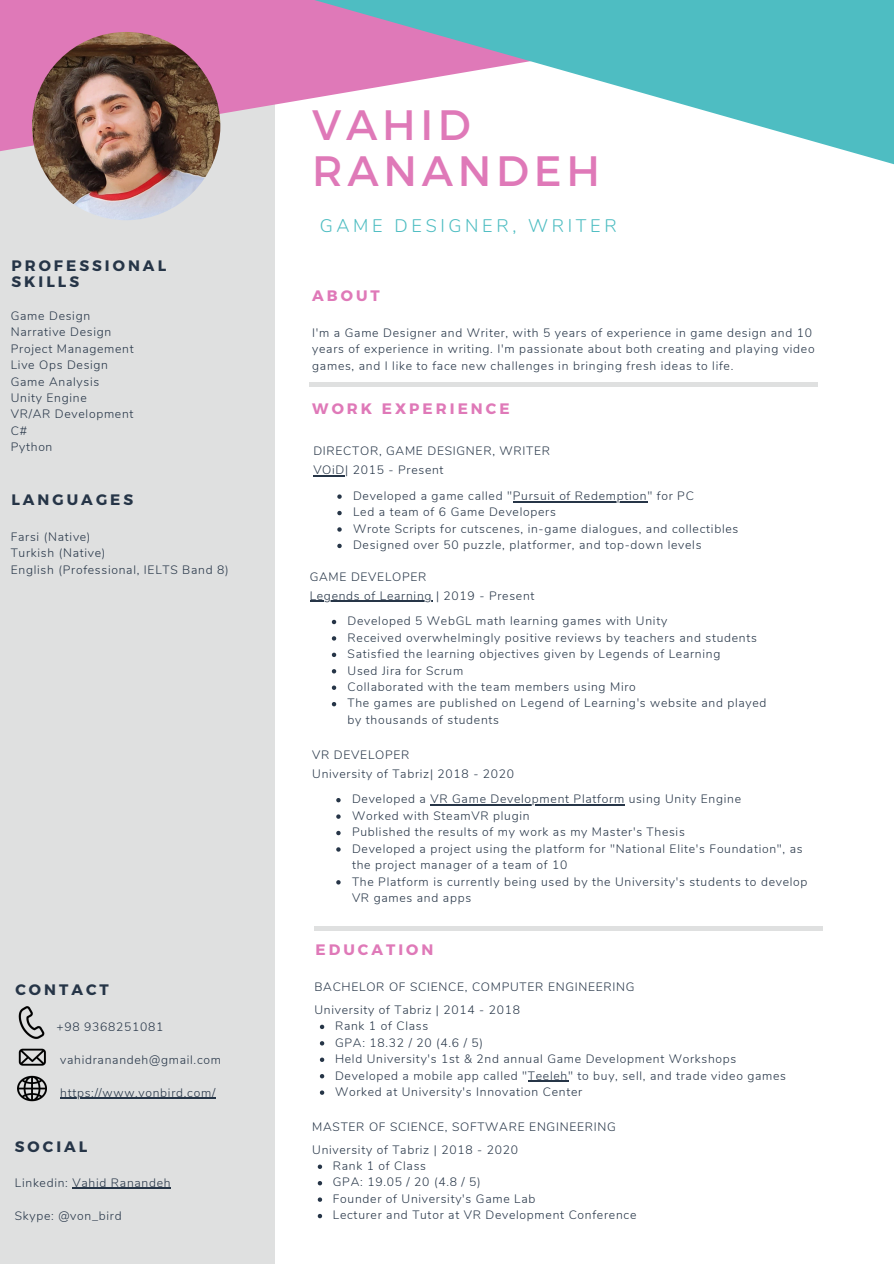
<style>
.page{position:relative;width:894px;height:1264px;background:#fff}
.page>*{position:absolute;margin:0;border:0;box-sizing:border-box;transform-origin:0 0}
.t1{font:42.45px "Montserrat";letter-spacing:.11em;color:#df79b8}
.t2{font:300 18.15px "Nunito";letter-spacing:.2em;color:#4ebdc2}
.t3{font:700 15.15px/16.5px "Montserrat";letter-spacing:.2em;color:#263547}
.t4{font:700 15.15px "Montserrat";letter-spacing:.2em;color:#df79b8}
.t5{font:300 12.15px/16.5px "Nunito";letter-spacing:.06em;color:#263547}
</style>
<div class="page">
<div style="left:0;top:49px;width:274px;height:1214px;background:#dfe0e0"></div>
<hr style="left:309px;top:382px;width:508px;height:4px;background:#dfe0e0">
<svg style="left:0;top:0;width:893px;height:208px"></svg>
<img style="left:32px;top:32px;width:188px;height:188px;border-radius:50%">
<hr style="left:314px;top:926px;width:508px;height:4px;background:#dfe0e0">
<img style="left:18px;top:1006px;width:28px;height:60px">
<img style="left:18px;top:1075px;width:28px;height:27px">
<svg style="left:320px;top:1024px;width:4px;height:5px"></svg>
<svg style="left:320px;top:1041px;width:4px;height:4px"></svg>
<svg style="left:320px;top:1057px;width:4px;height:4px"></svg>
<svg style="left:320px;top:1074px;width:4px;height:4px"></svg>
<hr style="left:528px;top:1080px;width:40px;height:1px;background:#263547">
<svg style="left:320px;top:1090px;width:4px;height:4px"></svg>
<hr style="left:313px;top:475px;width:32px;height:1px;background:#263547">
<svg style="left:337px;top:494px;width:4px;height:5px"></svg>
<hr style="left:512px;top:501px;width:135px;height:1px;background:#263547">
<svg style="left:337px;top:511px;width:4px;height:4px"></svg>
<svg style="left:337px;top:527px;width:4px;height:4px"></svg>
<svg style="left:337px;top:543px;width:4px;height:5px"></svg>
<hr style="left:309px;top:600px;width:123px;height:1px;background:#263547">
<svg style="left:332px;top:619px;width:4px;height:5px"></svg>
<svg style="left:332px;top:636px;width:4px;height:4px"></svg>
<svg style="left:332px;top:652px;width:4px;height:5px"></svg>
<svg style="left:332px;top:669px;width:4px;height:4px"></svg>
<svg style="left:332px;top:685px;width:4px;height:5px"></svg>
<svg style="left:332px;top:702px;width:4px;height:4px"></svg>
<hr style="left:60px;top:1097px;width:156px;height:1px;background:#263547">
<hr style="left:72px;top:1187px;width:99px;height:1px;background:#263547">
<svg style="left:336px;top:798px;width:4px;height:4px"></svg>
<hr style="left:430px;top:804px;width:194px;height:1px;background:#263547">
<svg style="left:336px;top:814px;width:4px;height:4px"></svg>
<svg style="left:336px;top:830px;width:4px;height:5px"></svg>
<svg style="left:336px;top:847px;width:4px;height:4px"></svg>
<svg style="left:336px;top:880px;width:4px;height:4px"></svg>
<svg style="left:317px;top:1164px;width:5px;height:4px"></svg>
<svg style="left:317px;top:1181px;width:5px;height:4px"></svg>
<svg style="left:317px;top:1197px;width:5px;height:4px"></svg>
<svg style="left:317px;top:1213px;width:5px;height:5px"></svg>
<p class="t3" style="left:11px;top:256px;width:156px">PROFESSIONAL<br>SKILLS</p>
<p class="t5" style="left:11px;top:307px;width:81px">Game Design</p>
<p class="t5" style="left:11px;top:324px;width:102px">Narrative Design</p>
<p class="t5" style="left:11px;top:340px;width:124px">Project Management</p>
<p class="t5" style="left:11px;top:357px;width:99px">Live Ops Design</p>
<p class="t5" style="left:11px;top:373px;width:90px">Game Analysis</p>
<p class="t5" style="left:11px;top:390px;width:77px">Unity Engine</p>
<p class="t5" style="left:11px;top:406px;width:124px">VR/AR Development</p>
<p class="t5" style="left:11px;top:422px;width:18px">C#</p>
<p class="t5" style="left:11px;top:439px;width:43px">Python</p>
<p class="t3" style="left:11px;top:491px;width:123px">LANGUAGES</p>
<p class="t5" style="left:11px;top:528px;width:81px">Farsi (Native)</p>
<p class="t5" style="left:11px;top:545px;width:96px">Turkish (Native)</p>
<p class="t5" style="left:11px;top:561px;width:219px">English (Professional, IELTS Band 8)</p>
<p class="t3" style="left:15px;top:980px;width:95px">CONTACT</p>
<p class="t5" style="left:56px;top:1018px;width:108px">+98 9368251081</p>
<p class="t5" style="left:60px;top:1051px;width:162px">vahidranandeh@gmail.com</p>
<p class="t5" style="left:60px;top:1084px;width:156px">https://www.vonbird.com/</p>
<p class="t3" style="left:15px;top:1137px;width:74px">SOCIAL</p>
<p class="t5" style="left:15px;top:1174px;width:157px">Linkedin: Vahid Ranandeh</p>
<p class="t5" style="left:15px;top:1207px;width:108px">Skype: @von_bird</p>
<p class="t1" style="left:312px;top:97px;width:160px">VAHID</p>
<p class="t1" style="left:312px;top:143px;width:289px">RANANDEH</p>
<p class="t2" style="left:320px;top:214px;width:298px">GAME DESIGNER, WRITER</p>
<p class="t4" style="left:312px;top:286px;width:69px">ABOUT</p>
<p class="t5" style="left:312px;top:324px;width:504px">I'm a Game Designer and Writer, with 5 years of experience in game design and 10 years of experience in writing. I'm passionate about both creating and playing video games, and I like to face new challenges in bringing fresh ideas to life.</p>
<p class="t4" style="left:312px;top:399px;width:199px">WORK EXPERIENCE</p>
<p class="t5" style="left:313px;top:443px;width:238px">DIRECTOR, GAME DESIGNER, WRITER</p>
<p class="t5" style="left:313px;top:462px;width:132px">VOiD| 2015 - Present</p>
<p class="t5" style="left:353px;top:487px;width:342px">Developed a game called "Pursuit of Redemption" for PC</p>
<p class="t5" style="left:353px;top:504px;width:204px">Led a team of 6 Game Developers</p>
<p class="t5" style="left:353px;top:520px;width:386px">Wrote Scripts for cutscenes, in-game dialogues, and collectibles</p>
<p class="t5" style="left:353px;top:537px;width:350px">Designed over 50 puzzle, platformer, and top-down levels</p>
<p class="t5" style="left:309px;top:568px;width:118px">GAME DEVELOPER</p>
<p class="t5" style="left:309px;top:587px;width:226px">Legends of Learning | 2019 - Present</p>
<p class="t5" style="left:347px;top:613px;width:321px">Developed 5 WebGL math learning games with Unity</p>
<p class="t5" style="left:347px;top:629px;width:411px">Received overwhelmingly positive reviews by teachers and students</p>
<p class="t5" style="left:347px;top:646px;width:374px">Satisfied the learning objectives given by Legends of Learning</p>
<p class="t5" style="left:347px;top:662px;width:117px">Used Jira for Scrum</p>
<p class="t5" style="left:347px;top:678px;width:290px">Collaborated with the team members using Miro</p>
<p class="t5" style="left:347px;top:695px;width:420px">The games are published on Legend of Learning's website and played by thousands of students</p>
<p class="t5" style="left:312px;top:746px;width:99px">VR DEVELOPER</p>
<p class="t5" style="left:312px;top:765px;width:203px">University of Tabriz| 2018 - 2020</p>
<p class="t5" style="left:352px;top:791px;width:390px">Developed a VR Game Development Platform using Unity Engine</p>
<p class="t5" style="left:352px;top:807px;width:179px">Worked with SteamVR plugin</p>
<p class="t5" style="left:352px;top:824px;width:334px">Published the results of my work as my Master's Thesis</p>
<p class="t5" style="left:352px;top:840px;width:452px">Developed a project using the platform for "National Elite's Foundation", as the project manager of a team of 10</p>
<p class="t5" style="left:352px;top:873px;width:457px">The Platform is currently being used by the University's students to develop<br>VR games and apps</p>
<p class="t4" style="left:315px;top:940px;width:119px">EDUCATION</p>
<p class="t5" style="left:314px;top:978px;width:321px">BACHELOR OF SCIENCE, COMPUTER ENGINEERING</p>
<p class="t5" style="left:335px;top:1017px;width:95px">Rank 1 of Class</p>
<p class="t5" style="left:335px;top:1034px;width:149px">GPA: 18.32 / 20 (4.6 / 5)</p>
<p class="t5" style="left:335px;top:1050px;width:403px">Held University's 1st &amp; 2nd annual Game Development Workshops</p>
<p class="t5" style="left:335px;top:1067px;width:452px">Developed a mobile app called "Teeleh" to buy, sell, and trade video games</p>
<p class="t5" style="left:335px;top:1083px;width:249px">Worked at University's Innovation Center</p>
<p class="t5" style="left:314px;top:1001px;width:207px">University of Tabriz | 2014 - 2018</p>
<p class="t5" style="left:312px;top:1118px;width:305px">MASTER OF SCIENCE, SOFTWARE ENGINEERING</p>
<p class="t5" style="left:333px;top:1157px;width:95px">Rank 1 of Class</p>
<p class="t5" style="left:333px;top:1174px;width:149px">GPA: 19.05 / 20 (4.8 / 5)</p>
<p class="t5" style="left:333px;top:1190px;width:204px">Founder of University's Game Lab</p>
<p class="t5" style="left:333px;top:1207px;width:305px">Lecturer and Tutor at VR Development Conference</p>
<p class="t5" style="left:312px;top:1141px;width:207px">University of Tabriz | 2018 - 2020</p>
</div>
